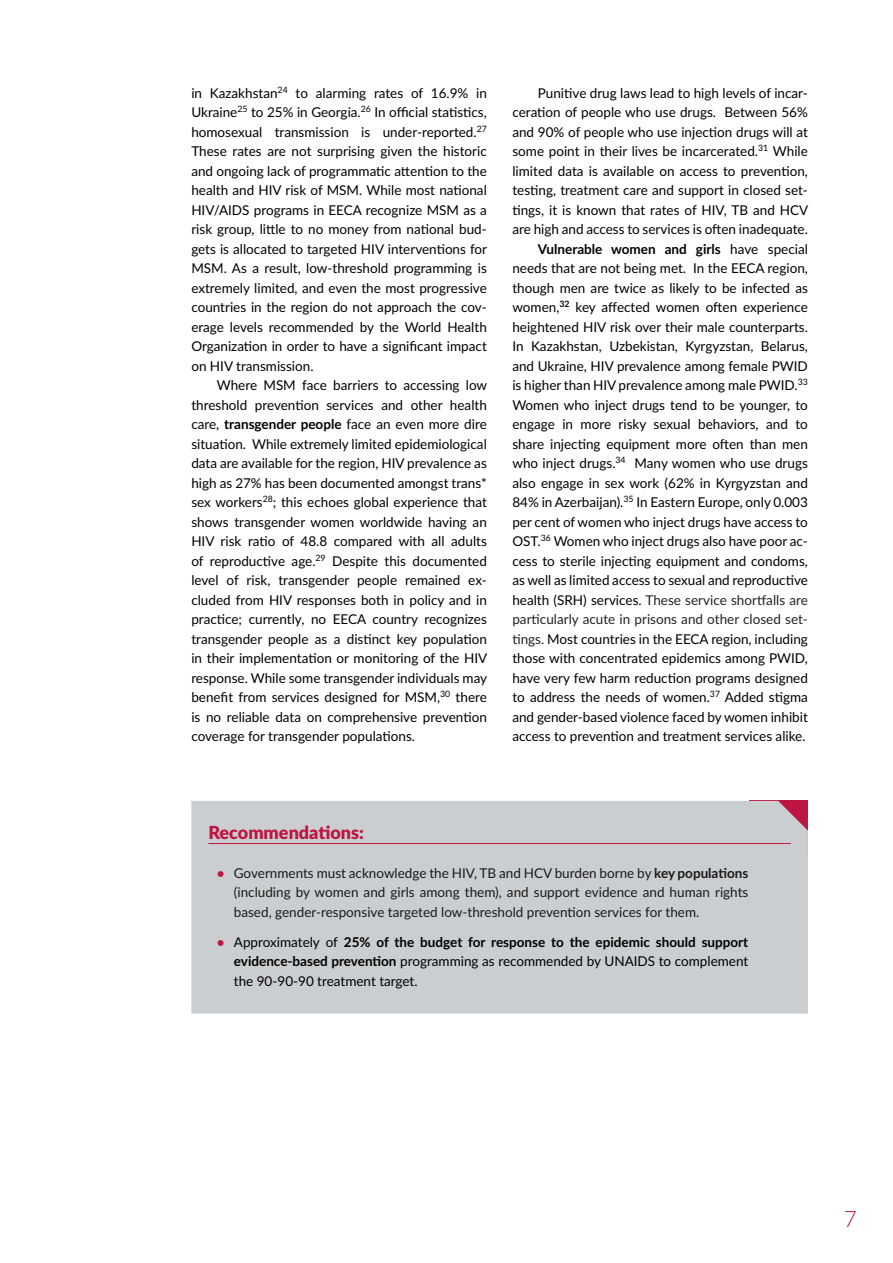
<style>
.page{position:relative;width:893px;height:1263px;background:#fff}
.page>*{position:absolute;margin:0;border:0;box-sizing:border-box;transform-origin:0 0}
.t1{font:300 22.5px "Lato";color:#be1542}
.t2{font:900 18px "Lato";color:#be1542}
.t3{font:13.5px/19.5px "Lato";color:#000;text-align:justify}
.t4{font:13.5px/19.5px "Lato";color:#1a1a1a;text-align:justify}
.s1{font-weight:700}
.s2{color:#222}
.s3{font-weight:700;color:#be1542}
</style>
<div class="page">
<div style="left:191px;top:801px;width:617px;height:213px;background:#cbced1"></div>
<hr style="left:208px;top:843px;width:583px;height:1px;background:#be1542">
<p class="t3" style="left:191px;top:83px;width:297px">in Kazakhstan<sup>24</sup> to alarming rates of 16.9% in Ukraine<sup>25</sup> to 25% in Georgia.<sup>26</sup> In official statistics, homosexual transmission is under-reported.<sup>27<br></sup>These rates are not surprising given the historic and ongoing lack of programmatic attention to the health and HIV risk of MSM. While most national HIV/AIDS programs in EECA recognize MSM as a risk group, little to no money from national bud&shy;gets is allocated to targeted HIV interventions for MSM. As a result, low-threshold programming is extremely limited, and even the most progressive countries in the region do not approach the cov&shy;erage levels recommended by the World Health Organization in order to have a significant impact on HIV transmission.</p>
<p class="t3" style="left:191px;top:375px;width:297px;text-indent:26px">Where MSM face barriers to accessing low threshold prevention services and other health care, <span class="s1">transgender people</span> face an even more dire situation. While extremely limited epidemiological data are available for the region, HIV prevalence as high as 27% has been documented amongst trans* sex workers<sup>28</sup>; this echoes global experience that shows transgender women worldwide having an HIV risk ratio of 48.8 compared with all adults of reproductive age.<sup>29</sup> Despite this documented level of risk, transgender people remained ex&shy;cluded from HIV responses both in policy and in practice; currently, no EECA country recognizes transgender people as a distinct key population in their implementation or monitoring of the HIV response. While some transgender individuals may benefit from services designed for MSM,<sup>30</sup> there is no reliable data on comprehensive prevention coverage for transgender populations.</p>
<p class="t3" style="left:512px;top:83px;width:297px;text-align:right">Punitive drug laws lead to high levels of incar&shy;ceration of people who use drugs. Between 56% and 90% of people who use injection drugs will at some point in their lives be incarcerated.<sup>31</sup> While limited data is available on access to prevention, testing, treatment care and support in closed set&shy;tings, it is known that rates of HIV, TB and HCV are high and access to services is often inadequate.<br><span class="s1">Vulnerable women and girls</span> have special needs that are not being met. In the EECA region, though men are twice as likely to be infected as women,<sup>32</sup> key affected women often experience heightened HIV risk over their male counterparts.<br>In Kazakhstan, Uzbekistan, Kyrgyzstan, Belarus, and Ukraine, HIV prevalence among female PWID is higher than HIV prevalence among male PWID.<sup>33<br></sup>Women who inject drugs tend to be younger, to engage in more risky sexual behaviors, and to share injecting equipment more often than men who inject drugs.<sup>34</sup> Many women who use drugs also engage in sex work (62% in Kyrgyzstan and 84% in Azerbaijan).<sup>35</sup> In Eastern Europe, only 0.003 per cent of women who inject drugs have access to OST.<sup>36</sup> Women who inject drugs also have poor ac&shy;cess to sterile injecting equipment and condoms, as well as limited access to sexual and reproductive health (SRH) services. <span class="s2">These service shortfalls are particularly acute in prisons and other closed set&shy;tings.</span> Most countries in the EECA region, including those with concentrated epidemics among PWID, have very few harm reduction programs designed to address the needs of women.<sup>37</sup> Added stigma and gender-based violence faced by women inhibit access to prevention and treatment services alike.</p>
<h2 class="t2" style="left:208px;top:819px;width:157px">Recommendations:</h2>
<p class="t4" style="left:234px;top:862px;width:516px;text-indent:-17px"><span class="s3">•</span> Governments must acknowledge the HIV, TB and HCV burden borne by <span class="s1">key populations </span>(including by women and girls among them), and support evidence and human rights based, gender-responsive targeted low-threshold prevention services for them.</p>
<p class="t3" style="left:234px;top:931px;width:516px;text-indent:-17px"><span class="s3">•</span> Approximately of <span class="s1">25% of the budget for response to the epidemic should support evidence-based prevention</span> programming as recommended by UNAIDS to complement the 90-90-90 treatment target.</p>
<h1 class="t1" style="left:844px;top:1204px;width:15px">7</h1>
</div>
